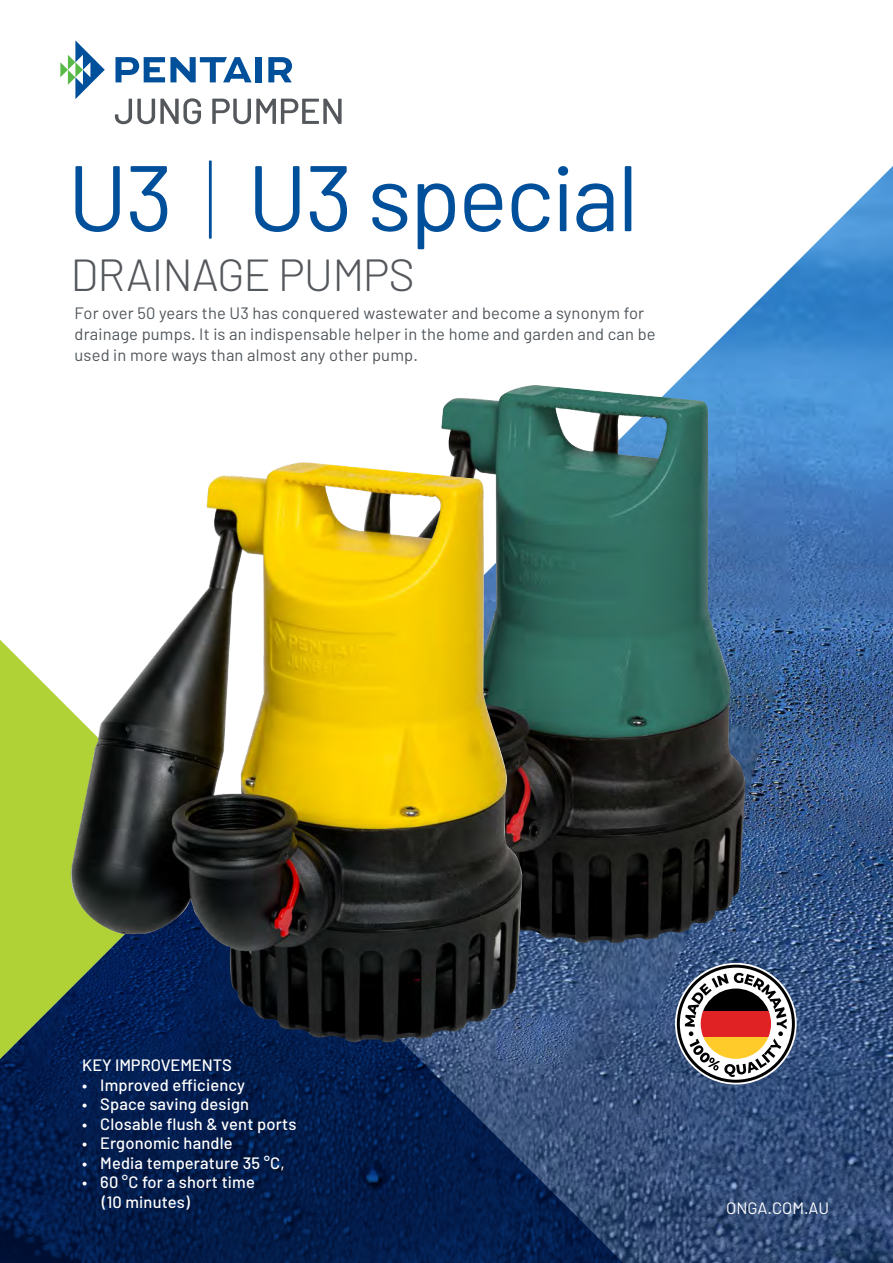
<style>
.page{position:relative;width:893px;height:1263px;background:#fff}
.page>*{position:absolute;margin:0;border:0;box-sizing:border-box;transform-origin:0 0}
.t1{font:93px "Barlow";letter-spacing:-.025em;color:#004f9a}
.t2{font:300 45px "Barlow";letter-spacing:-.02em;color:#54575b}
.t3{font:16.5px/21px "Barlow";letter-spacing:.01em;color:#50565b}
.t4{font:500 16.5px/19.5px "Barlow";letter-spacing:.01em;color:#fff}
.t5{font:16.5px "Barlow";color:#fff}
.s1{font-weight:100}
</style>
<div class="page">
<img style="left:674px;top:166px;width:219px;height:1097px">
<svg style="left:0;top:962px;width:747px;height:301px;background:#152e5b"></svg>
<svg style="left:0;top:640px;width:69px;height:419px;background:#a7c648"></svg>
<svg style="left:60px;top:40px;width:45px;height:59px"></svg>
<svg style="left:116px;top:57px;width:136px;height:25px"></svg>
<div style="left:256px;top:57px;width:6px;height:25px;background:#004f9a"></div>
<svg style="left:268px;top:57px;width:24px;height:25px"></svg>
<svg style="left:115px;top:98px;width:227px;height:26px"></svg>
<img style="left:441px;top:385px;width:355px;height:577px">
<img style="left:69px;top:462px;width:506px;height:600px">
<svg style="left:677px;top:965px;width:118px;height:118px"></svg>
<h1 class="t1" style="left:67px;top:140px;width:573px">U3 <span class="s1">|</span> U3 special</h1>
<h2 class="t2" style="left:71px;top:246px;width:346px">DRAINAGE PUMPS</h2>
<p class="t3" style="left:75px;top:302px;width:582px">For over 50 years the U3 has conquered wastewater and become a synonym for drainage pumps. It is an indispensable helper in the home and garden and can be used in more ways than almost any other pump.</p>
<p class="t4" style="left:82px;top:1055px;width:151px">KEY IMPROVEMENTS</p>
<p class="t4" style="left:82px;top:1074px;width:164px">• Improved efficiency</p>
<p class="t4" style="left:82px;top:1094px;width:168px">• Space saving design</p>
<p class="t4" style="left:82px;top:1114px;width:216px">• Closable flush &amp; vent ports</p>
<p class="t4" style="left:82px;top:1133px;width:152px">• Ergonomic handle</p>
<p class="t4" style="left:82px;top:1153px;width:204px">• Media temperature 35 °C,</p>
<p class="t4" style="left:102px;top:1172px;width:155px;text-indent:-20px">• 60 °C for a short time (10 minutes)</p>
<p class="t5" style="left:726px;top:1197px;width:105px">ONGA.COM.AU</p>
</div>
